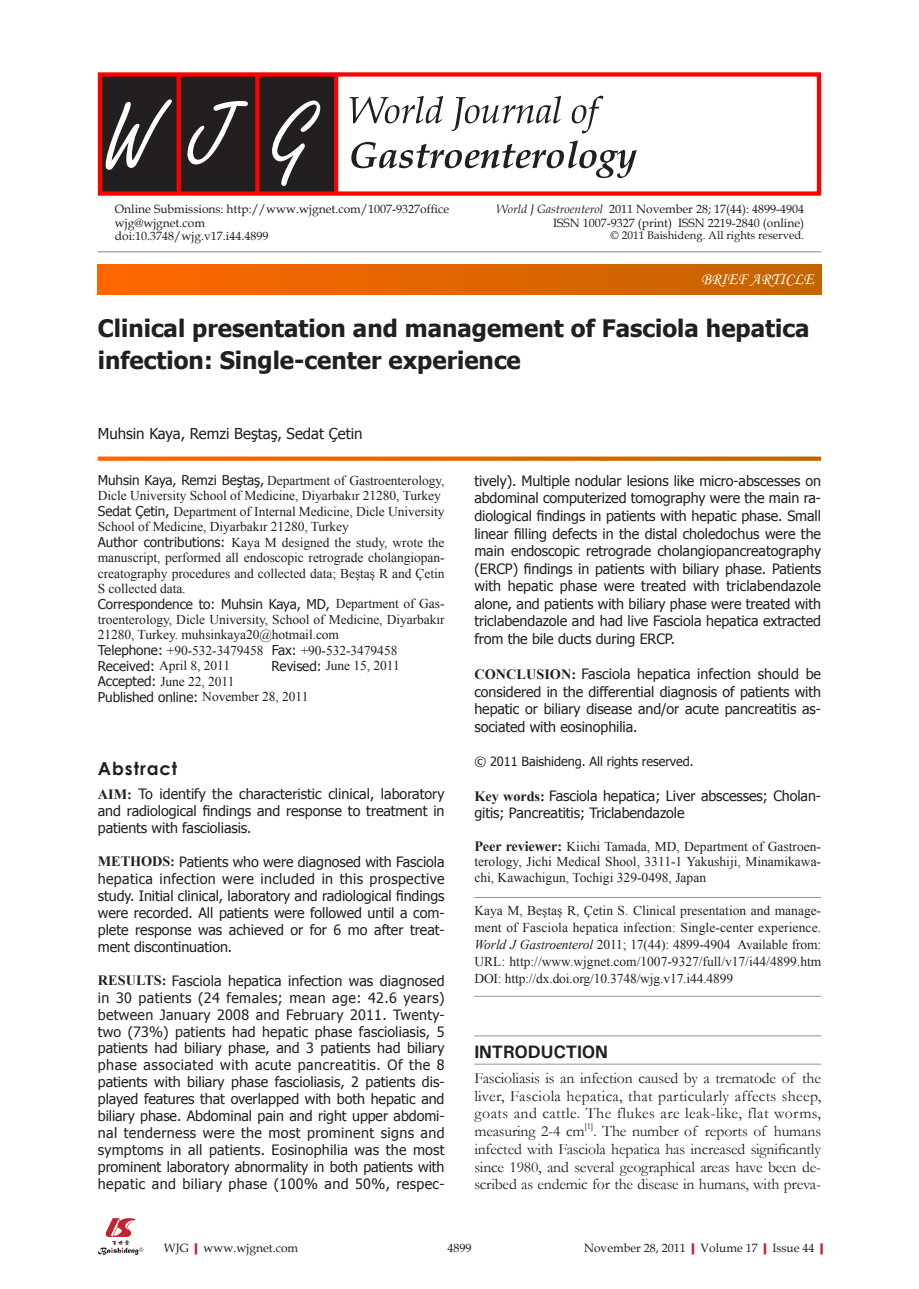
<style>
.page{position:relative;width:919px;height:1289px;background:#fff}
.page>*{position:absolute;margin:0;border:0;box-sizing:border-box;transform-origin:0 0}
.题目{font:700 24px/31.5px "Tahoma";color:#231f20}
.一级标题{font:700 18px "Univers";letter-spacing:-.01em;color:#231f20}
.t1{font:700 18px "Century Gothic";letter-spacing:.05em;color:#231f20}
.t2{font:16.5px "Monotype Corsiva";color:#fff}
.正文{font:15.75px/17.7px "Garamond";letter-spacing:-.01em;color:#231f20;text-align:justify}
.作者{font:15px "Tahoma";color:#231f20}
.摘要{font:14.25px/17px "Tahoma";letter-spacing:-.005em;color:#231f20;text-align:justify}
.作者信息区{font:13.5px/15.5px "Times New Roman";letter-spacing:-.005em;color:#231f20;text-align:justify}
.t3{font:13.5px "Tahoma";letter-spacing:-.005em;color:#231f20}
.摘要-1{font:12.75px "Tahoma";letter-spacing:-.005em;color:#231f20}
.t4{font:12px "Book Antiqua";color:#231f20}
.t5{font:11.25px "Book Antiqua";color:#231f20}
.正文-2{font:9.15px "Garamond";color:#231f20}
.s1{font-style:italic}
.s2{font-family:"Tahoma"}
.s3{font-family:"Times New Roman"}
.s4{font-family:"Times New Roman";font-weight:700}
.s5{font-weight:700;font-size:14.25px}
.s6{font-weight:700;color:#c0262d}
</style>
<div class="page">
<div style="left:98px;top:264px;width:723px;height:30px;background:linear-gradient(to right,#f60,#c16500)"></div>
<hr style="left:98px;top:251px;width:723px;height:1px;background:#808285">
<div style="left:100px;top:73px;width:236px;height:122px;background:#231f20"></div>
<div style="left:176px;top:73px;width:5px;height:122px;background:#f00"></div>
<svg style="left:255px;top:77px;width:4px;height:114px"></svg>
<hr style="left:334px;top:73px;width:4px;height:122px;background:#f00">
<div style="left:98px;top:72px;width:723px;height:124px;border:4px solid #f00"></div>
<svg style="left:272px;top:101px;width:48px;height:85px"></svg>
<svg style="left:187px;top:101px;width:61px;height:63px"></svg>
<svg style="left:106px;top:99px;width:66px;height:71px"></svg>
<svg style="left:349px;top:96px;width:254px;height:37px"></svg>
<svg style="left:351px;top:140px;width:285px;height:38px"></svg>
<svg style="left:98px;top:1218px;width:45px;height:36px"></svg>
<svg style="left:98px;top:456px;width:723px;height:5px;background:#e47c26"></svg>
<hr style="left:474px;top:897px;width:347px;height:1px;background:#939598">
<hr style="left:474px;top:996px;width:347px;height:1px;background:#939598">
<hr style="left:474px;top:1035px;width:347px;height:1px;background:#939598">
<hr style="left:474px;top:1063px;width:347px;height:1px;background:#939598">
<p class="t4" style="left:115px;top:201px;width:336px">Online Submissions: http://www.wjgnet.com/1007-9327office</p>
<p class="t4" style="left:115px;top:214px;width:92px">wjg@wjgnet.com</p>
<p class="t4" style="left:115px;top:228px;width:155px">doi:10.3748/wjg.v17.i44.4899</p>
<p class="t4" style="left:496px;top:201px;width:309px"><span class="s1">World J Gastroenterol</span> 2011 November 28; 17(44): 4899-4904</p>
<p class="t4" style="left:553px;top:214px;width:252px">ISSN 1007-9327 (print) ISSN 2219-2840 (online)</p>
<p class="t5" style="left:610px;top:228px;width:195px">© 2011 Baishideng. All rights reserved.</p>
<p class="t2" style="left:701px;top:269px;width:114px">BRIEF ARTICLE</p>
<p class="题目" style="left:98px;top:311px;width:713px">Clinical presentation and management of Fasciola hepatica infection: Single-center experience</p>
<p class="作者" style="left:98px;top:423px;width:266px">Muhsin Kaya, Remzi Beştaş, Sedat Çetin</p>
<p class="作者信息区" style="left:98px;top:472px;width:348px"><span class="s2">Muhsin Kaya, Remzi Beştaş,</span> Department of Gastroenterology,<br>Dicle University School of Medicine, Diyarbakır 21280, Turkey</p>
<p class="作者信息区" style="left:98px;top:503px;width:348px"><span class="s2">Sedat Çetin,</span> Department of Internal Medicine, Dicle University<br>School of Medicine, Diyarbakır 21280, Turkey</p>
<p class="作者信息区" style="left:98px;top:534px;width:348px"><span class="s2">Author contributions:</span> Kaya M designed the study, wrote the manuscript, performed all endoscopic retrograde cholangiopan&shy;creatography procedures and collected data; Beştaş R and Çetin S collected data.</p>
<p class="作者信息区" style="left:98px;top:596px;width:348px"><span class="s2">Correspondence to: Muhsin Kaya, MD,</span> Department of Gas&shy;troenterology, Dicle University, School of Medicine, Diyarbakır 21280, Turkey. muhsinkaya20@hotmail.com</p>
<p class="作者信息区" style="left:98px;top:642px;width:301px"><span class="s2">Telephone:</span> +90-532-3479458 <span class="s2">Fax:</span> +90-532-3479458</p>
<p class="作者信息区" style="left:98px;top:658px;width:134px"><span class="s2">Received:</span> April 8, 2011</p>
<p class="作者信息区" style="left:271px;top:658px;width:130px"><span class="s2">Revised:</span> June 15, 2011</p>
<p class="作者信息区" style="left:98px;top:673px;width:138px"><span class="s2">Accepted:</span> June 22, 2011</p>
<p class="t3" style="left:98px;top:687px;width:212px">Published online: <span class="s3">November 28, 2011</span></p>
<p class="t1" style="left:98px;top:755px;width:81px">Abstract</p>
<p class="摘要" style="left:98px;top:784px;width:348px"><span class="s4">AIM:</span> To identify the characteristic clinical, laboratory and radiological findings and response to treatment in patients with fascioliasis.</p>
<p class="摘要" style="left:98px;top:852px;width:348px"><span class="s4">METHODS:</span> Patients who were diagnosed with Fasciola hepatica infection were included in this prospective study. Initial clinical, laboratory and radiological findings were recorded. All patients were followed until a com&shy;plete response was achieved or for 6 mo after treat&shy;ment discontinuation.</p>
<p class="摘要" style="left:98px;top:971px;width:348px"><span class="s4">RESULTS:</span> Fasciola hepatica infection was diagnosed in 30 patients (24 females; mean age: 42.6 years) between January 2008 and February 2011. Twenty&shy;two (73%) patients had hepatic phase fascioliasis, 5 patients had biliary phase, and 3 patients had biliary phase associated with acute pancreatitis. Of the 8 patients with biliary phase fascioliasis, 2 patients dis&shy;played features that overlapped with both hepatic and biliary phase. Abdominal pain and right upper abdomi&shy;nal tenderness were the most prominent signs and symptoms in all patients. Eosinophilia was the most prominent laboratory abnormality in both patients with hepatic and biliary phase (100% and 50%, respec-</p>
<p class="摘要" style="left:474px;top:471px;width:348px;line-height:17.5px">tively). Multiple nodular lesions like micro-abscesses on abdominal computerized tomography were the main ra&shy;diological findings in patients with hepatic phase. Small linear filling defects in the distal choledochus were the main endoscopic retrograde cholangiopancreatography (ERCP) findings in patients with biliary phase. Patients with hepatic phase were treated with triclabendazole alone, and patients with biliary phase were treated with triclabendazole and had live Fasciola hepatica extracted from the bile ducts during ERCP.</p>
<p class="摘要" style="left:474px;top:664px;width:348px;line-height:17.5px"><span class="s4">CONCLUSION:</span> Fasciola hepatica infection should be considered in the differential diagnosis of patients with hepatic or biliary disease and/or acute pancreatitis as&shy;sociated with eosinophilia.</p>
<p class="摘要-1" style="left:474px;top:752px;width:221px">© 2011 Baishideng. All rights reserved.</p>
<p class="摘要" style="left:474px;top:786px;width:348px"><span class="s4">Key words:</span> Fasciola hepatica; Liver abscesses; Cholan&shy;gitis; Pancreatitis; Triclabendazole</p>
<p class="作者信息区" style="left:474px;top:838px;width:348px"><span class="s5">Peer reviewer:</span> Kiichi Tamada, MD, Department of Gastroen&shy;terology, Jichi Medical Shool, 3311-1 Yakushiji, Minamikawa&shy;chi, Kawachigun, Tochigi 329-0498, Japan</p>
<p class="作者信息区" style="left:474px;top:901px;width:348px;line-height:17.1px">Kaya M, Beştaş R, Çetin S. Clinical presentation and manage&shy;ment of Fasciola hepatica infection: Single-center experience.<br><span class="s1">World J Gastroenterol</span> 2011; 17(44): 4899-4904 Available from:<br>URL: http://www.wjgnet.com/1007-9327/full/v17/i44/4899.htm DOI: http://dx.doi.org/10.3748/wjg.v17.i44.4899</p>
<p class="一级标题" style="left:474px;top:1040px;width:135px">INTRODUCTION</p>
<p class="正文" style="left:474px;top:1068px;width:348px">Fascioliasis is an infection caused by a trematode of the liver, Fasciola hepatica, that particularly affects sheep, goats and cattle. The flukes are leak-like, flat worms, measuring 2-4 cm</p>
<p class="正文-2" style="left:584px;top:1119px;width:11px">[1]</p>
<p class="正文" style="left:474px;top:1121px;width:348px;text-indent:119px">. The number of reports of humans infected with Fasciola hepatica has increased significantly since 1980, and several geographical areas have been de&shy;scribed as endemic for the disease in humans, with preva-</p>
<p class="t4" style="left:164px;top:1239px;width:136px">WJG<span class="s6">|</span>www.wjgnet.com</p>
<p class="t4" style="left:584px;top:1239px;width:246px">November 28, 2011<span class="s6">|</span>Volume 17<span class="s6">|</span>Issue 44<span class="s6">|</span></p>
<p class="t4" style="left:447px;top:1239px;width:25px">4899</p>
</div>
